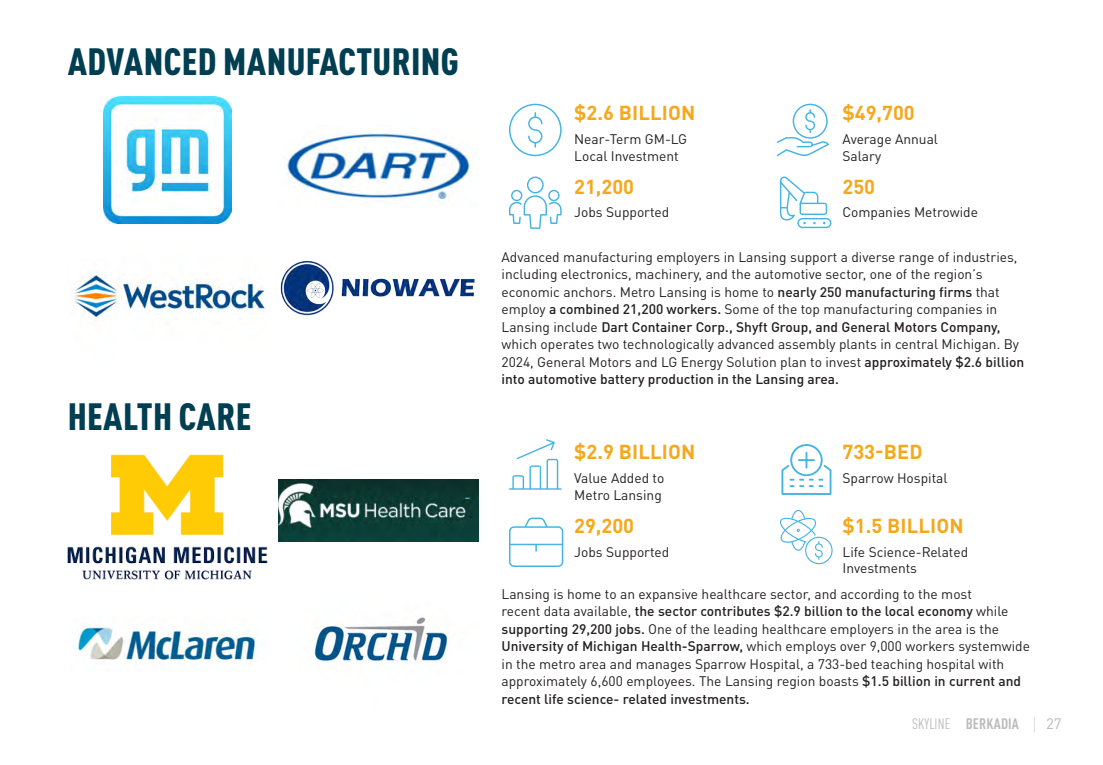
<style>
.page{position:relative;width:1103px;height:765px;background:#fff}
.page>*{position:absolute;margin:0;border:0;box-sizing:border-box;transform-origin:0 0}
.t1{font:900 condensed 37.5px "DIN Pro";letter-spacing:.01em;color:#003e52}
.Highlights_in_MSA{font:700 20px "DIN Pro";letter-spacing:.01em;color:#f5a81c}
.t2{font:700 condensed 15px "DIN Pro";letter-spacing:.01em;color:#bbbbbd}
.t3{font:15px "DIN Pro";color:#bbbbbd}
.Paragraph_Content{font:13.75px/17.5px "DIN Pro";color:#231f20}
.s1{font-weight:500}
.s2{font-weight:400}
</style>
<div class="page">
<img style="left:104px;top:97px;width:127px;height:127px">
<img style="left:68px;top:454px;width:200px;height:126px">
<img style="left:286px;top:130px;width:186px;height:71px">
<img style="left:279px;top:479px;width:200px;height:63px">
<img style="left:74px;top:274px;width:192px;height:48px">
<img style="left:78px;top:627px;width:179px;height:36px">
<img style="left:280px;top:261px;width:195px;height:55px">
<img style="left:314px;top:617px;width:134px;height:46px">
<svg style="left:509px;top:104px;width:52px;height:52px"></svg>
<svg style="left:509px;top:177px;width:52px;height:52px"></svg>
<svg style="left:776px;top:104px;width:53px;height:53px"></svg>
<svg style="left:780px;top:176px;width:51px;height:52px"></svg>
<svg style="left:509px;top:439px;width:52px;height:51px"></svg>
<svg style="left:509px;top:518px;width:54px;height:49px"></svg>
<svg style="left:781px;top:444px;width:51px;height:51px"></svg>
<svg style="left:780px;top:510px;width:52px;height:54px"></svg>
<p class="t1" style="left:68px;top:33px;width:393px">ADVANCED MANUFACTURING</p>
<p class="t1" style="left:68px;top:388px;width:185px">HEALTH CARE</p>
<p class="Highlights_in_MSA" style="left:574px;top:97px;width:123px">$2.6 BILLION</p>
<p class="Paragraph_Content" style="left:574px;top:130px;width:114px">Near-Term GM-LG</p>
<p class="Paragraph_Content" style="left:574px;top:146px;width:106px">Local Investment</p>
<p class="Highlights_in_MSA" style="left:574px;top:171px;width:61px">21,200</p>
<p class="Paragraph_Content" style="left:574px;top:203px;width:97px">Jobs Supported</p>
<p class="Highlights_in_MSA" style="left:842px;top:97px;width:74px">$49,700</p>
<p class="Paragraph_Content" style="left:842px;top:130px;width:97px">Average Annual</p>
<p class="Paragraph_Content" style="left:842px;top:146px;width:40px">Salary</p>
<p class="Highlights_in_MSA" style="left:842px;top:171px;width:34px">250</p>
<p class="Paragraph_Content" style="left:842px;top:203px;width:137px">Companies Metrowide</p>
<p class="Paragraph_Content" style="left:501px;top:247px;width:524px">Advanced manufacturing employers in Lansing support a diverse range of industries, including electronics, machinery, and the automotive sector, one of the region’s economic anchors. Metro Lansing is home to <span class="s1">nearly 250 manufacturing firms</span> that employ <span class="s1">a combined 21,200 workers.</span> Some of the top manufacturing companies in Lansing include <span class="s1">Dart Container Corp., Shyft Group, and General Motors Company, </span>which operates two technologically advanced assembly plants in central Michigan. By 2024, General Motors and LG Energy Solution plan to invest <span class="s1">approximately $2.6 billion into automotive battery production in the Lansing area.</span></p>
<p class="Highlights_in_MSA" style="left:574px;top:437px;width:123px">$2.9 BILLION</p>
<p class="Paragraph_Content" style="left:574px;top:469px;width:92px">Value Added to</p>
<p class="Paragraph_Content" style="left:574px;top:485px;width:89px">Metro Lansing</p>
<p class="Highlights_in_MSA" style="left:574px;top:510px;width:61px">29,200</p>
<p class="Paragraph_Content" style="left:574px;top:542px;width:97px">Jobs Supported</p>
<p class="Highlights_in_MSA" style="left:842px;top:437px;width:82px">733-BED</p>
<p class="Paragraph_Content" style="left:842px;top:469px;width:107px">Sparrow Hospital</p>
<p class="Highlights_in_MSA" style="left:842px;top:510px;width:123px">$1.5 BILLION</p>
<p class="Paragraph_Content" style="left:842px;top:542px;width:127px">Life Science-Related</p>
<p class="Paragraph_Content" style="left:842px;top:558px;width:76px">Investments</p>
<p class="Paragraph_Content" style="left:501px;top:584px;width:530px">Lansing is home to an expansive healthcare sector, and according to the most<br>recent data available, <span class="s1">the sector contributes $2.9 billion to the local economy</span> while <span class="s1">supporting 29,200 jobs.</span> One of the leading healthcare employers in the area is the <span class="s1">University of Michigan Health-Sparrow,</span> which employs over 9,000 workers systemwide in the metro area and manages Sparrow Hospital, a 733-bed teaching hospital with approximately 6,600 employees. The Lansing region boasts <span class="s1">$1.5 billion in current and recent life science- related investments.</span></p>
<p class="t2" style="left:912px;top:712px;width:108px"><span class="s2">SKYLINE</span> BERKADIA</p>
<p class="t3" style="left:1046px;top:712px;width:17px">27</p>
</div>
